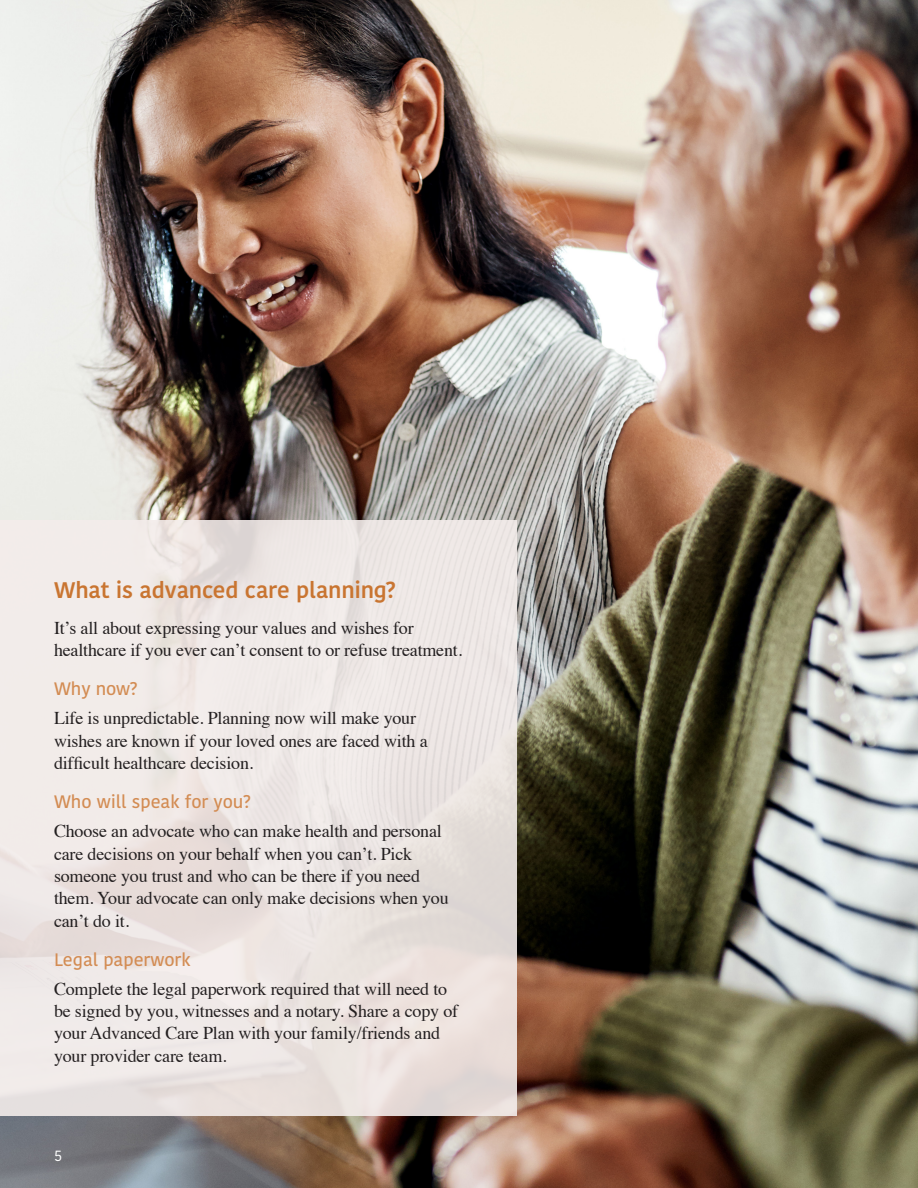
<style>
.page{position:relative;width:918px;height:1188px;background:#fff}
.page>*{position:absolute;margin:0;border:0;box-sizing:border-box;transform-origin:0 0}
.t1{font:600 22.5px "Kohinoor Bangla";letter-spacing:-.01em;color:#c97531}
.t2{font:18px/22.4px "Times";letter-spacing:-.01em;color:#231f20}
.t3{font:500 18px "Kohinoor Bangla";color:#d38c53}
.t4{font:15px "Kohinoor Bangla";color:#fff}
</style>
<div class="page">
<img style="left:0;top:0;width:918px;height:1188px">
<div style="left:0;top:521px;width:516px;height:595px;background:linear-gradient(to right,#f1eae8,#e8e1de)"></div>
<p class="t1" style="left:54px;top:571px;width:343px">What is advanced care planning?</p>
<p class="t2" style="left:54px;top:615px;width:410px">It’s all about expressing your values and wishes for healthcare if you ever can’t consent to or refuse treatment.</p>
<p class="t3" style="left:54px;top:675px;width:85px">Why now?</p>
<p class="t2" style="left:54px;top:706px;width:375px">Life is unpredictable. Planning now will make your wishes are known if your loved ones are faced with a difficult healthcare decision.</p>
<p class="t3" style="left:54px;top:787px;width:198px">Who will speak for you?</p>
<p class="t2" style="left:54px;top:819px;width:396px">Choose an advocate who can make health and personal care decisions on your behalf when you can’t. Pick someone you trust and who can be there if you need them. Your advocate can only make decisions when you can’t do it.</p>
<p class="t3" style="left:54px;top:945px;width:138px">Legal paperwork</p>
<p class="t2" style="left:54px;top:976px;width:406px">Complete the legal paperwork required that will need to be signed by you, witnesses and a notary. Share a copy of your Advanced Care Plan with your family/friends and your provider care team.</p>
<p class="t4" style="left:54px;top:1144px;width:9px">5</p>
</div>
